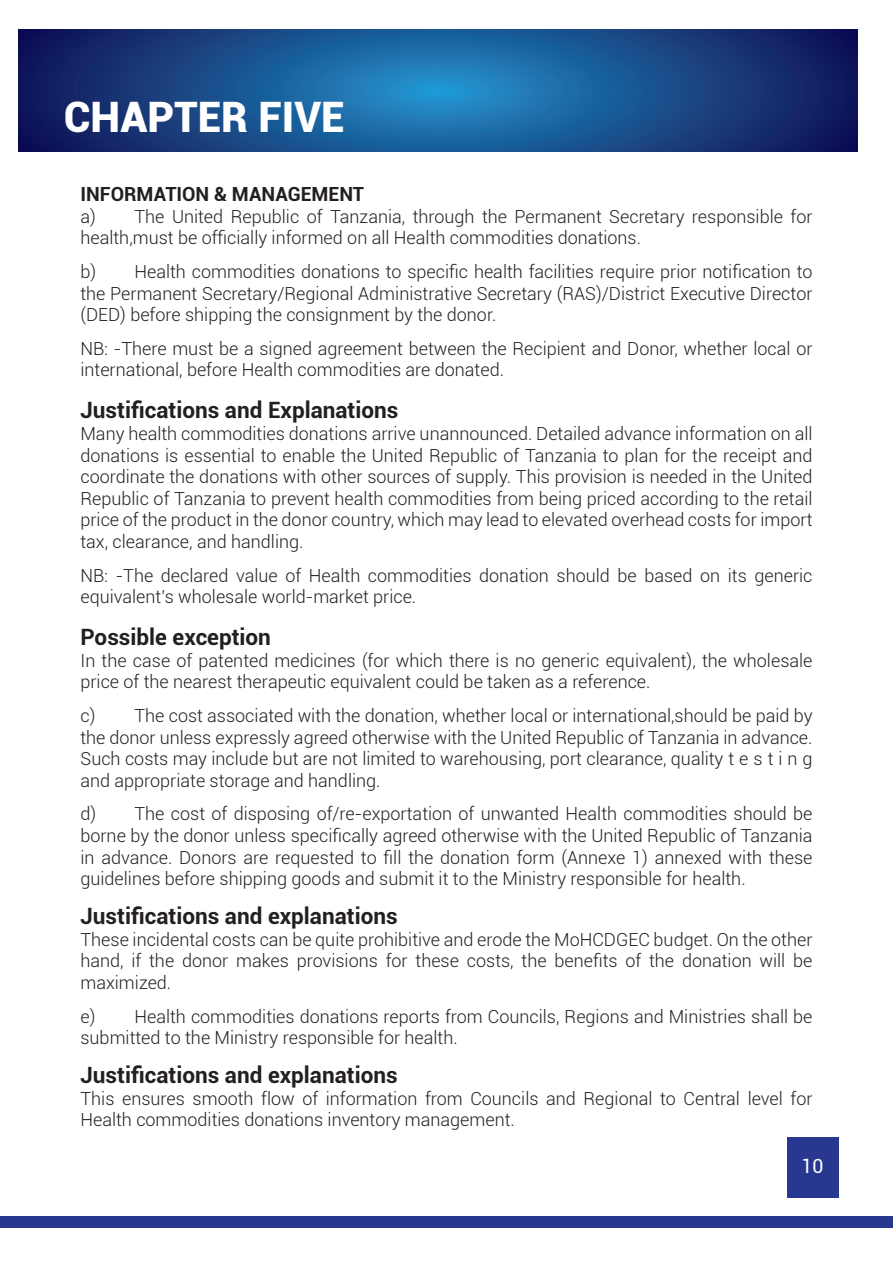
<style>
.page{position:relative;width:893px;height:1263px;background:#fff}
.page>*{position:absolute;margin:0;border:0;box-sizing:border-box;transform-origin:0 0}
.t1{font:900 42px "Roboto";color:#fff}
.t2{font:700 22.5px "Roboto";color:#231f20}
.t3{font:700 19.5px "Roboto";color:#231f20}
.t4{font:19.5px "Roboto";color:#fff}
.t5{font:300 18px/21.6px "Roboto";color:#231f20}
</style>
<div class="page">
<div style="left:0;top:1217px;width:893px;height:11px;background:#283890"></div>
<svg style="left:18px;top:29px;width:840px;height:123px;background:#184a88"></svg>
<div style="left:787px;top:1137px;width:51px;height:61px;background:#283890"></div>
<h1 class="t1" style="left:64px;top:87px;width:282px">CHAPTER FIVE</h1>
<p class="t3" style="left:80px;top:180px;width:285px">INFORMATION &amp; MANAGEMENT</p>
<p class="t5" style="left:80px;top:205px;width:733px">a) The United Republic of Tanzania, through the Permanent Secretary responsible for health,must be officially informed on all Health commodities donations.</p>
<p class="t5" style="left:80px;top:260px;width:734px;text-align:justify">b) Health commodities donations to specific health facilities require prior notification to the Permanent Secretary/Regional Administrative Secretary (RAS)/District Executive Director (DED) before shipping the consignment by the donor.</p>
<p class="t5" style="left:80px;top:337px;width:734px">NB: -There must be a signed agreement between the Recipient and Donor, whether local or international, before Health commodities are donated.</p>
<p class="t2" style="left:80px;top:394px;width:319px">Justifications and Explanations</p>
<p class="t5" style="left:80px;top:422px;width:734px;text-align:justify">Many health commodities donations arrive unannounced. Detailed advance information on all donations is essential to enable the United Republic of Tanzania to plan for the receipt and coordinate the donations with other sources of supply. This provision is needed in the United Republic of Tanzania to prevent health commodities from being priced according to the retail price of the product in the donor country, which may lead to elevated overhead costs for import tax, clearance, and handling.</p>
<p class="t5" style="left:80px;top:564px;width:734px">NB: -The declared value of Health commodities donation should be based on its generic equivalent's wholesale world-market price.</p>
<p class="t2" style="left:80px;top:621px;width:192px">Possible exception</p>
<p class="t5" style="left:80px;top:649px;width:734px">In the case of patented medicines (for which there is no generic equivalent), the wholesale price of the nearest therapeutic equivalent could be taken as a reference.</p>
<p class="t5" style="left:80px;top:704px;width:734px;text-align:justify">c) The cost associated with the donation, whether local or international,should be paid by the donor unless expressly agreed otherwise with the United Republic of Tanzania in advance.<br>Such costs may include but are not limited to warehousing, port clearance, quality t e s t i n g and appropriate storage and handling.</p>
<p class="t5" style="left:80px;top:803px;width:734px;text-align:justify">d) The cost of disposing of/re-exportation of unwanted Health commodities should be borne by the donor unless specifically agreed otherwise with the United Republic of Tanzania in advance. Donors are requested to fill the donation form (Annexe 1) annexed with these guidelines before shipping goods and submit it to the Ministry responsible for health.</p>
<p class="t2" style="left:80px;top:900px;width:319px">Justifications and explanations</p>
<p class="t5" style="left:80px;top:928px;width:734px;text-align:justify">These incidental costs can be quite prohibitive and erode the MoHCDGEC budget. On the other hand, if the donor makes provisions for these costs, the benefits of the donation will be maximized.</p>
<p class="t5" style="left:80px;top:1005px;width:734px">e) Health commodities donations reports from Councils, Regions and Ministries shall be submitted to the Ministry responsible for health.</p>
<p class="t2" style="left:80px;top:1059px;width:319px">Justifications and explanations</p>
<p class="t5" style="left:80px;top:1087px;width:733px">This ensures smooth flow of information from Councils and Regional to Central level for<br>Health commodities donations inventory management.</p>
<p class="t4" style="left:801px;top:1153px;width:23px">10</p>
</div>
